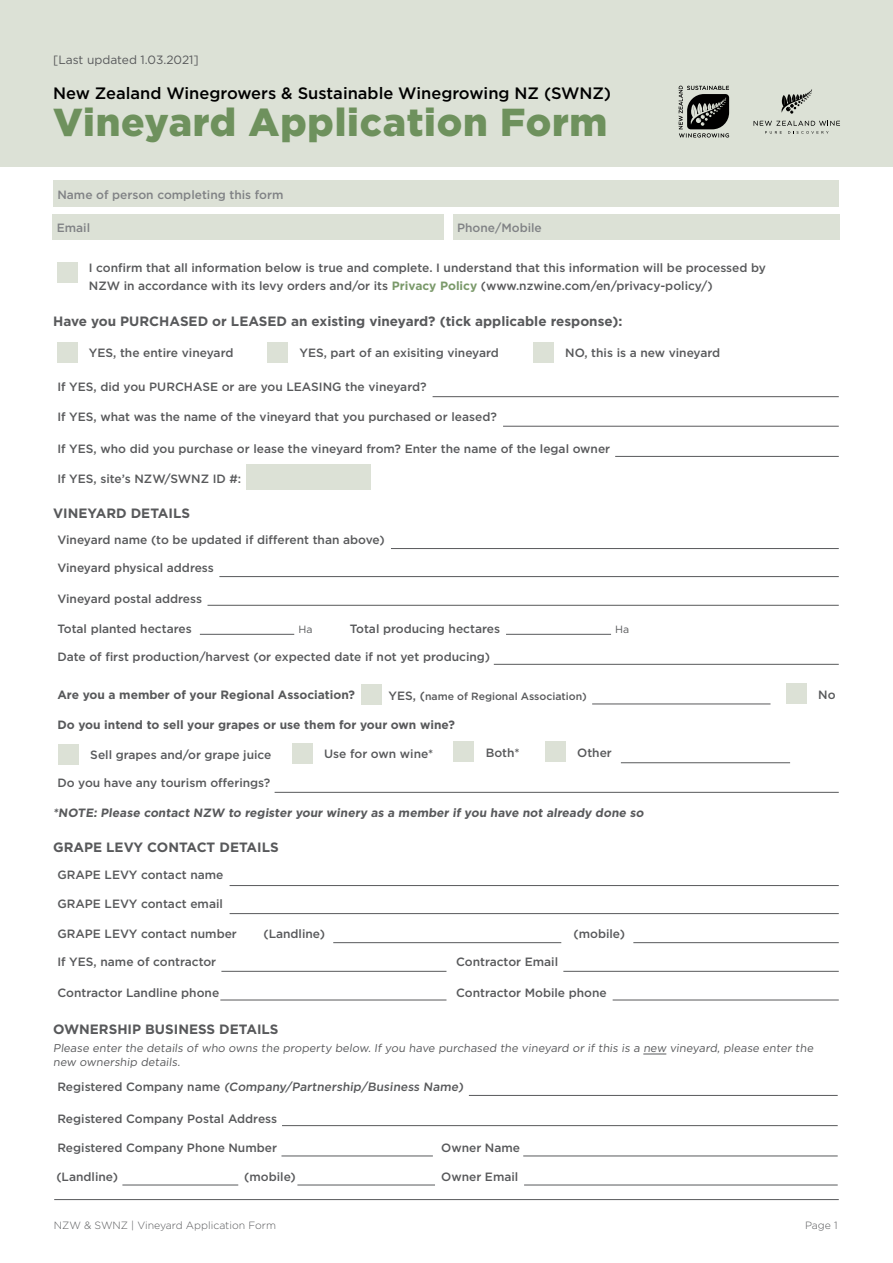
<style>
.page{position:relative;width:893px;height:1263px;background:#fff}
.page>*{position:absolute;margin:0;border:0;box-sizing:border-box;transform-origin:0 0}
.t1{font:900 39px "Gotham";letter-spacing:.02em;color:#6e915d}
.t2{font:500 16.5px "Gotham";color:#000}
.t3{font:700 13.5px "Gotham";color:#58595b}
.t4{font:500 12px/18px "Gotham";color:#58595b}
.t5{font:700 12px "Gotham";color:#58595b}
.t6{font:500 12px "Gotham";color:#808285}
.t7{font:12px "Gotham";color:#58595b}
.t8{font:11.25px/13.5px "Gotham";color:#58595b}
.t9{font:300 10.5px "Gotham";color:#58595b}
.t10{font:500 10.5px "Gotham";color:#58595b}
.t11{font:10.5px "Gotham";color:#58595b}
.s1{font-weight:700;color:#7b9a6b}
.s2{font-size:12px}
</style>
<div class="page">
<hr style="left:54px;top:1199px;width:785px;height:1px;background:#58595b">
<div style="left:0;top:0;width:893px;height:167px;background:#dce1d6"></div>
<div style="left:247px;top:464px;width:124px;height:26px;background:#dce1d6"></div>
<div style="left:57px;top:263px;width:20px;height:20px;background:#dce1d6"></div>
<div style="left:57px;top:342px;width:20px;height:20px;background:#dce1d6"></div>
<div style="left:268px;top:342px;width:20px;height:20px;background:#dce1d6"></div>
<div style="left:533px;top:342px;width:21px;height:20px;background:#dce1d6"></div>
<div style="left:361px;top:685px;width:21px;height:20px;background:#dce1d6"></div>
<div style="left:58px;top:744px;width:21px;height:20px;background:#dce1d6"></div>
<div style="left:786px;top:683px;width:20px;height:20px;background:#dce1d6"></div>
<div style="left:292px;top:743px;width:20px;height:20px;background:#dce1d6"></div>
<div style="left:454px;top:742px;width:20px;height:20px;background:#dce1d6"></div>
<div style="left:545px;top:742px;width:20px;height:20px;background:#dce1d6"></div>
<svg style="left:679px;top:86px;width:50px;height:52px"></svg>
<svg style="left:781px;top:89px;width:31px;height:25px"></svg>
<svg style="left:753px;top:121px;width:87px;height:13px"></svg>
<div style="left:53px;top:181px;width:786px;height:26px;background:#dce1d6"></div>
<div style="left:53px;top:215px;width:391px;height:25px;background:#dce1d6"></div>
<div style="left:453px;top:214px;width:387px;height:26px;background:#dce1d6"></div>
<svg style="left:643px;top:1054px;width:23px;height:1px"></svg>
<hr style="left:469px;top:1095px;width:369px;height:1px;background:#58595b">
<hr style="left:523px;top:1155px;width:315px;height:1px;background:#58595b">
<hr style="left:281px;top:1155px;width:152px;height:1px;background:#58595b">
<hr style="left:282px;top:1125px;width:556px;height:1px;background:#58595b">
<hr style="left:524px;top:1184px;width:314px;height:1px;background:#58595b">
<hr style="left:122px;top:1184px;width:116px;height:1px;background:#58595b">
<hr style="left:297px;top:1184px;width:138px;height:1px;background:#58595b">
<hr style="left:433px;top:396px;width:406px;height:1px;background:#58595b">
<hr style="left:391px;top:548px;width:448px;height:1px;background:#58595b">
<hr style="left:230px;top:885px;width:609px;height:1px;background:#58595b">
<hr style="left:503px;top:426px;width:336px;height:1px;background:#58595b">
<hr style="left:219px;top:576px;width:620px;height:1px;background:#58595b">
<hr style="left:230px;top:913px;width:609px;height:1px;background:#58595b">
<hr style="left:621px;top:762px;width:169px;height:1px;background:#58595b">
<hr style="left:563px;top:971px;width:276px;height:1px;background:#58595b">
<hr style="left:221px;top:971px;width:225px;height:1px;background:#58595b">
<hr style="left:615px;top:456px;width:224px;height:1px;background:#58595b">
<hr style="left:207px;top:605px;width:632px;height:1px;background:#58595b">
<hr style="left:333px;top:942px;width:228px;height:1px;background:#58595b">
<hr style="left:633px;top:942px;width:206px;height:1px;background:#58595b">
<hr style="left:275px;top:792px;width:564px;height:1px;background:#58595b">
<hr style="left:613px;top:1000px;width:226px;height:1px;background:#58595b">
<hr style="left:220px;top:1000px;width:226px;height:1px;background:#58595b">
<hr style="left:592px;top:704px;width:178px;height:1px;background:#58595b">
<hr style="left:494px;top:664px;width:345px;height:1px;background:#58595b">
<hr style="left:200px;top:634px;width:94px;height:1px;background:#58595b">
<hr style="left:506px;top:634px;width:105px;height:1px;background:#58595b">
<p class="t7" style="left:53px;top:52px;width:147px">[Last updated 1.03.2021]</p>
<h2 class="t2" style="left:53px;top:82px;width:559px">New Zealand Winegrowers &amp; Sustainable Winegrowing NZ (SWNZ)</h2>
<h1 class="t1" style="left:53px;top:96px;width:556px">Vineyard Application Form</h1>
<p class="t6" style="left:57px;top:187px;width:228px">Name of person completing this form</p>
<p class="t6" style="left:57px;top:220px;width:35px">Email</p>
<p class="t6" style="left:457px;top:220px;width:86px">Phone/Mobile</p>
<p class="t4" style="left:89px;top:258px;width:679px">I confirm that all information below is true and complete. I understand that this information will be processed by<br>NZW in accordance with its levy orders and/or its <span class="s1">Privacy Policy</span> (www.nzwine.com/en/privacy-policy/)</p>
<p class="t3" style="left:53px;top:314px;width:571px">Have you PURCHASED or LEASED an existing vineyard? (tick applicable response):</p>
<p class="t4" style="left:89px;top:344px;width:146px">YES, the entire vineyard</p>
<p class="t4" style="left:299px;top:344px;width:201px">YES, part of an exisiting vineyard</p>
<p class="t4" style="left:565px;top:344px;width:157px">NO, this is a new vineyard</p>
<p class="t4" style="left:57px;top:378px;width:371px">If YES, did you PURCHASE or are you LEASING the vineyard?</p>
<p class="t4" style="left:57px;top:408px;width:441px">If YES, what was the name of the vineyard that you purchased or leased?</p>
<p class="t4" style="left:57px;top:439px;width:554px">If YES, who did you purchase or lease the vineyard from? Enter the name of the legal owner</p>
<p class="t4" style="left:57px;top:469px;width:185px">If YES, site’s NZW/SWNZ ID #:</p>
<p class="t3" style="left:53px;top:506px;width:138px">VINEYARD DETAILS</p>
<p class="t4" style="left:57px;top:530px;width:329px">Vineyard name (to be updated if different than above)</p>
<p class="t4" style="left:57px;top:559px;width:158px">Vineyard physical address</p>
<p class="t4" style="left:57px;top:589px;width:146px">Vineyard postal address</p>
<p class="t4" style="left:57px;top:619px;width:136px">Total planted hectares</p>
<p class="t4" style="left:350px;top:619px;width:152px">Total producing hectares</p>
<p class="t11" style="left:298px;top:622px;width:16px">Ha</p>
<p class="t11" style="left:615px;top:622px;width:16px">Ha</p>
<p class="t4" style="left:57px;top:648px;width:434px">Date of first production/harvest (or expected date if not yet producing)</p>
<p class="t5" style="left:57px;top:688px;width:299px">Are you a member of your Regional Association?</p>
<p class="t5" style="left:57px;top:718px;width:399px">Do you intend to sell your grapes or use them for your own wine?</p>
<p class="t10" style="left:389px;top:689px;width:200px"><span class="s2">YES, (</span>name of Regional Association)</p>
<p class="t4" style="left:90px;top:746px;width:183px">Sell grapes and/or grape juice</p>
<p class="t4" style="left:57px;top:774px;width:214px">Do you have any tourism offerings?</p>
<p class="t4" style="left:324px;top:745px;width:111px">Use for own wine*</p>
<p class="t4" style="left:486px;top:743px;width:35px">Both*</p>
<p class="t4" style="left:577px;top:743px;width:36px">Other</p>
<p class="t5" style="left:53px;top:806px;width:594px">*NOTE: Please contact NZW to register your winery as a member if you have not already done so</p>
<p class="t3" style="left:53px;top:839px;width:227px">GRAPE LEVY CONTACT DETAILS</p>
<p class="t4" style="left:57px;top:866px;width:168px">GRAPE LEVY contact name</p>
<p class="t4" style="left:57px;top:895px;width:167px">GRAPE LEVY contact email</p>
<p class="t4" style="left:57px;top:925px;width:181px">GRAPE LEVY contact number</p>
<p class="t4" style="left:263px;top:925px;width:63px">(Landline)</p>
<p class="t4" style="left:573px;top:925px;width:53px">(mobile)</p>
<p class="t4" style="left:57px;top:953px;width:160px">If YES, name of contractor</p>
<p class="t4" style="left:456px;top:953px;width:104px">Contractor Email</p>
<p class="t4" style="left:57px;top:983px;width:163px">Contractor Landline phone</p>
<p class="t4" style="left:456px;top:983px;width:152px">Contractor Mobile phone</p>
<p class="t4" style="left:818px;top:685px;width:19px">No</p>
<p class="t3" style="left:53px;top:1022px;width:227px">OWNERSHIP BUSINESS DETAILS</p>
<p class="t8" style="left:53px;top:1041px;width:763px">Please enter the details of who owns the property below. If you have purchased the vineyard or if this is a new vineyard, please enter the new ownership details.</p>
<p class="t4" style="left:57px;top:1078px;width:409px">Re g i ste re d Co m p a ny n a m e (Company/Partnership/Business Name)</p>
<p class="t4" style="left:57px;top:1109px;width:221px">Registered Company Postal Address</p>
<p class="t4" style="left:57px;top:1138px;width:221px">Registered Company Phone Number</p>
<p class="t4" style="left:441px;top:1138px;width:80px">Owner Name</p>
<p class="t4" style="left:441px;top:1168px;width:79px">Owner Email</p>
<p class="t4" style="left:56px;top:1168px;width:63px">(Landline)</p>
<p class="t4" style="left:244px;top:1168px;width:53px">(mobile)</p>
<p class="t9" style="left:54px;top:1218px;width:224px">NZW &amp; SWNZ | Vineyard Application Form</p>
<p class="t9" style="left:805px;top:1218px;width:34px">Page 1</p>
</div>
